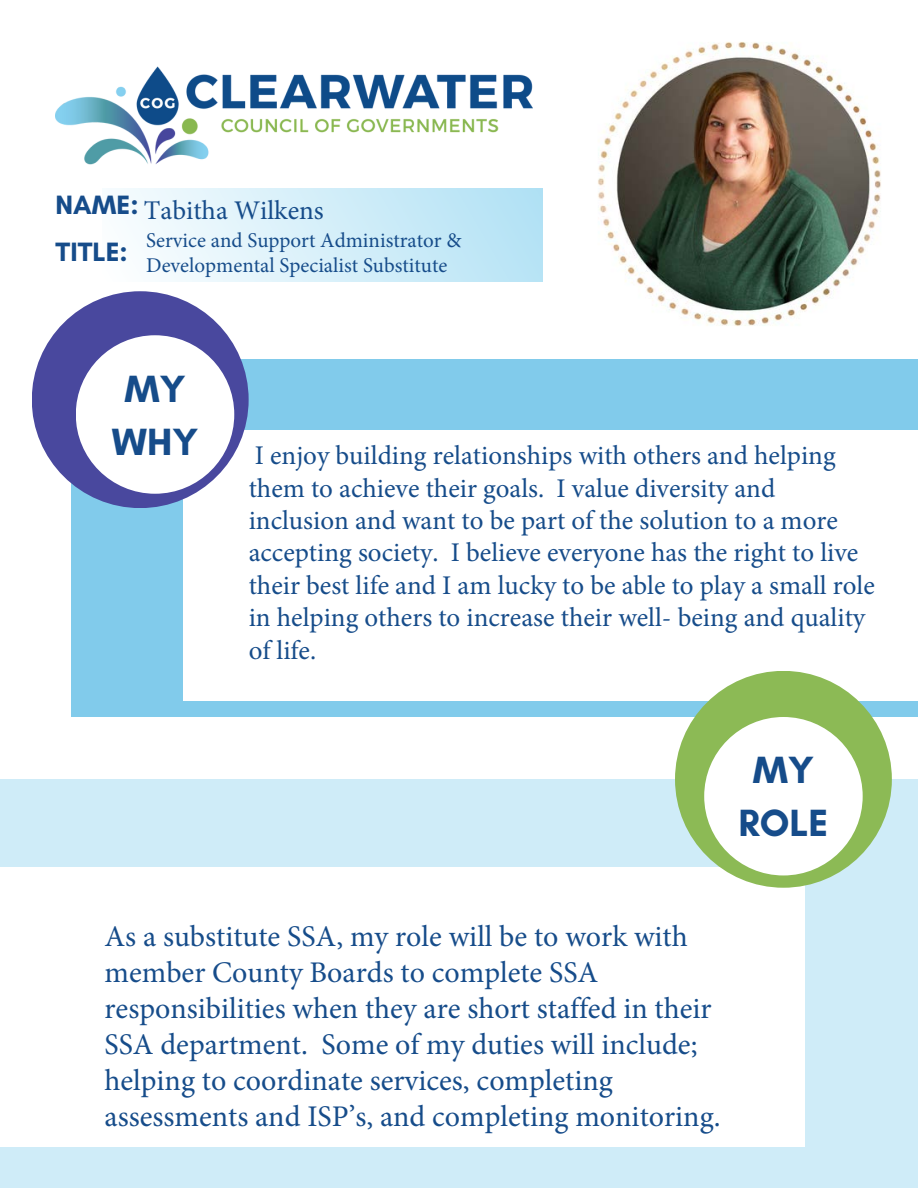
<style>
.page{position:relative;width:918px;height:1188px;background:#fff}
.page>*{position:absolute;margin:0;border:0;box-sizing:border-box;transform-origin:0 0}
.t1{font:700 38.7px/53.1px "Glacial Indifference";color:#164c8a;text-align:center}
.t2{font:30px/36px "Minion Pro";color:#164c8a}
.t3{font:27px/32.4px "Minion Pro";color:#164c8a}
.t4{font:700 27px/47.2px "Glacial Indifference";color:#164c8a}
.t5{font:21px/25.2px "Minion Pro";color:#164c8a}
</style>
<div class="page">
<img style="left:56px;top:66px;width:477px;height:99px">
<div style="left:71px;top:359px;width:847px;height:357px;background:#81cbeb"></div>
<div style="left:183px;top:431px;width:735px;height:270px;background:#fff"></div>
<div style="left:0;top:779px;width:918px;height:409px;background:#cfecf8"></div>
<div style="left:0;top:867px;width:804px;height:280px;background:#fff"></div>
<div style="left:675px;top:671px;width:217px;height:217px;background:#8cba55;border-radius:50%"></div>
<div style="left:704px;top:717px;width:159px;height:158px;background:#fff;border-radius:50%"></div>
<div style="left:103px;top:188px;width:440px;height:93px;background:linear-gradient(to right,#fbfdfe,#b3e2f5)"></div>
<div style="left:32px;top:291px;width:217px;height:217px;background:#49489e;border-radius:50%"></div>
<div style="left:76px;top:335px;width:158px;height:159px;background:#fff;border-radius:50%"></div>
<img style="left:598px;top:42px;width:283px;height:284px">
<p class="t4" style="left:56px;top:180px;width:85px">NAME:<br>TITLE:</p>
<p class="t3" style="left:144px;top:195px;width:181px">Tabitha Wilkens</p>
<p class="t5" style="left:146px;top:228px;width:317px">Service and Support Administrator &amp;<br>Developmental Specialist Substitute</p>
<h1 class="t1" style="left:112px;top:362px;width:88px">MY<br>WHY</h1>
<p class="t3" style="left:249px;top:440px;width:628px">I enjoy building relationships with others and helping them to achieve their goals. I value diversity and inclusion and want to be part of the solution to a more accepting society. I believe everyone has the right to live their best life and I am lucky to be able to play a small role in helping others to increase their well- being and quality of life.</p>
<h1 class="t1" style="left:739px;top:743px;width:91px">MY<br>ROLE</h1>
<p class="t2" style="left:104px;top:918px;width:618px">As a substitute SSA, my role will be to work with member County Boards to complete SSA responsibilities when they are short staffed in their SSA department. Some of my duties will include; helping to coordinate services, completing assessments and ISP’s, and completing monitoring.</p>
</div>
